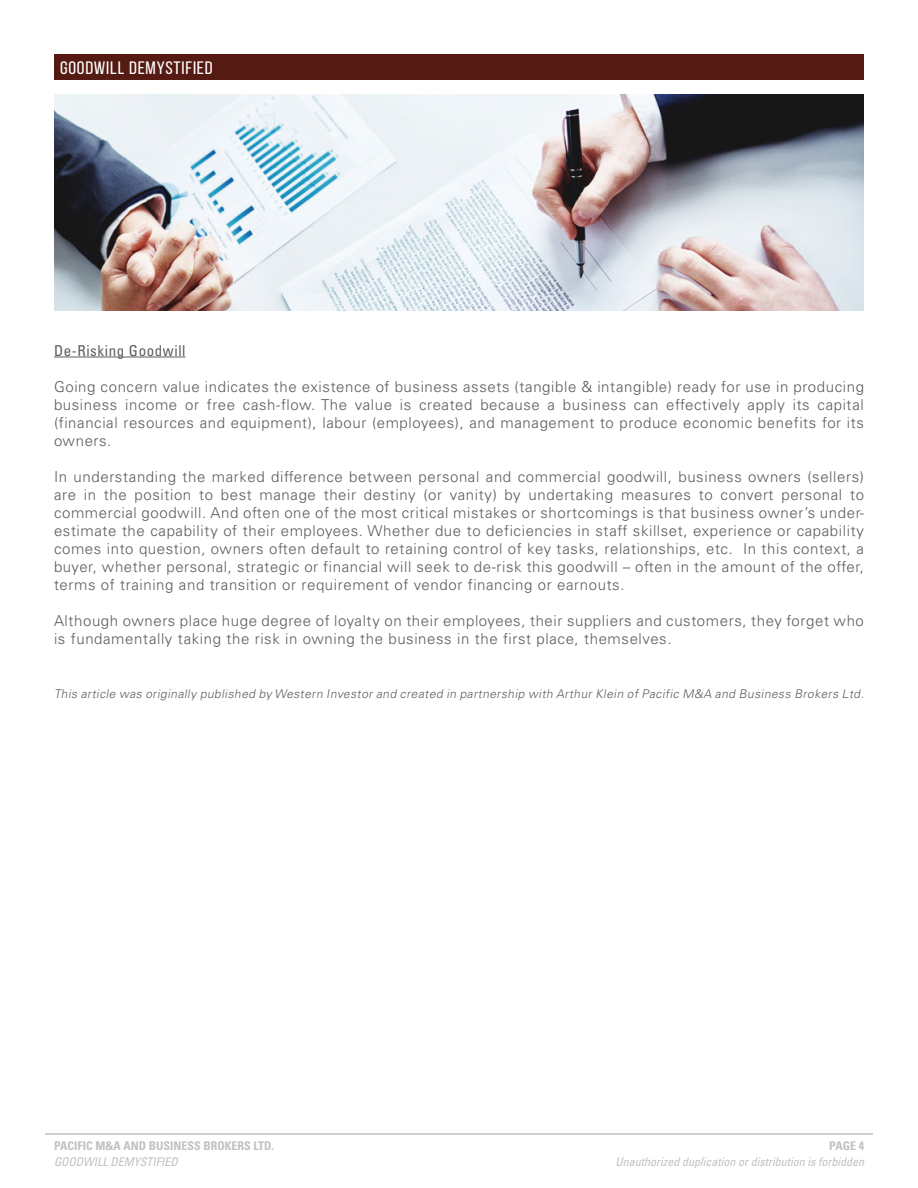
<style>
.page{position:relative;width:918px;height:1188px;background:#fff}
.page>*{position:absolute;margin:0;border:0;box-sizing:border-box;transform-origin:0 0}
.t1{font:18px "Bebas Neue";letter-spacing:.04em;color:#fff;scale:1.1 1}
.t2{font:300 15px/18px "Univers LT Std";letter-spacing:.04em;color:#5c5c5c;text-align:justify}
.t3{font:condensed 15px "Univers LT Std";letter-spacing:.04em;color:#5c5c5c}
.t4{font:italic 300 12px "Univers LT Std";color:#5c5c5c}
.t5{font:italic condensed 12px "Univers LT Std";color:#c2c1c0}
.t6{font:700 condensed 12px "Univers LT Std";color:#c2c1c0}
</style>
<div class="page">
<hr style="left:45px;top:1133px;width:828px;height:2px;background:#c2c1c0">
<hr style="left:54px;top:357px;width:132px;height:1px;background:#5c5c5c">
<div style="left:54px;top:54px;width:810px;height:26px;background:#551a11"></div>
<img style="left:54px;top:94px;width:810px;height:216px">
<p class="t1" style="left:60px;top:58px;width:140px">GOODWILL DEMYSTIFIED</p>
<p class="t3" style="left:54px;top:341px;width:133px">De-Risking Goodwill</p>
<p class="t2" style="left:54px;top:377px;width:812px">Going concern value indicates the existence of business assets (tangible &amp; intangible) ready for use in producing business income or free cash-flow. The value is created because a business can effectively apply its capital (financial resources and equipment), labour (employees), and management to produce economic benefits for its owners.</p>
<p class="t2" style="left:54px;top:467px;width:812px">In understanding the marked difference between personal and commercial goodwill, business owners (sellers) are in the position to best manage their destiny (or vanity) by undertaking measures to convert personal to commercial goodwill. And often one of the most critical mistakes or shortcomings is that business owner’s under&shy;estimate the capability of their employees. Whether due to deficiencies in staff skillset, experience or capability comes into question, owners often default to retaining control of key tasks, relationships, etc. In this context, a buyer, whether personal, strategic or financial will seek to de-risk this goodwill – often in the amount of the offer, terms of training and transition or requirement of vendor financing or earnouts.</p>
<p class="t2" style="left:54px;top:611px;width:811px">Although owners place huge degree of loyalty on their employees, their suppliers and customers, they forget who is fundamentally taking the risk in owning the business in the first place, themselves.</p>
<p class="t4" style="left:54px;top:686px;width:814px">This article was originally published by Western Investor and created in partnership with Arthur Klein of Pacific M&amp;A and Business Brokers Ltd.</p>
<p class="t6" style="left:54px;top:1139px;width:222px">PACIFIC M&amp;A AND BUSINESS BROKERS LTD.</p>
<p class="t5" style="left:54px;top:1154px;width:125px">GOODWILL DEMYSTIFIED</p>
<p class="t6" style="left:829px;top:1139px;width:36px">PAGE 4</p>
<p class="t5" style="left:615px;top:1154px;width:250px">Unauthorized duplication or distribution is forbidden</p>
</div>
